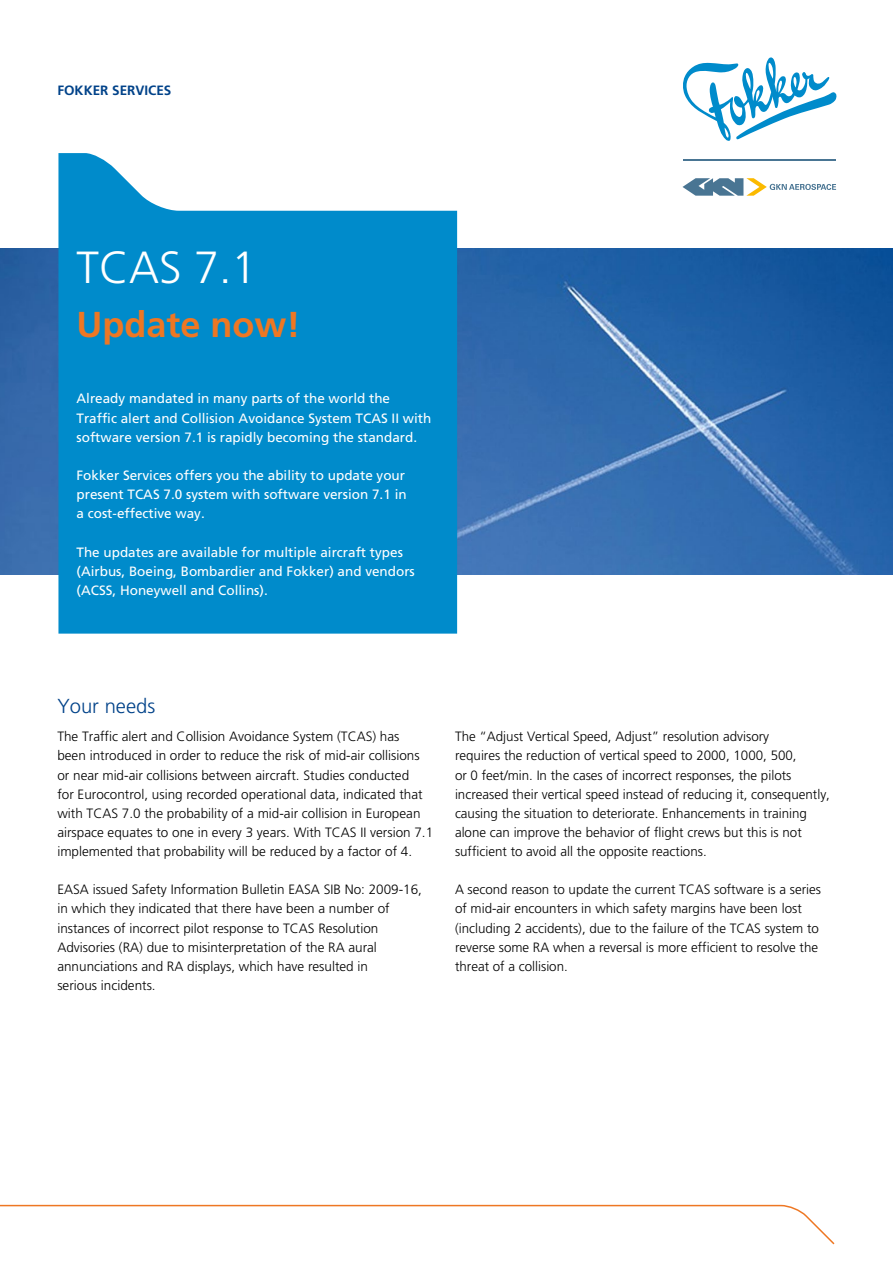
<style>
.page{position:relative;width:893px;height:1263px;background:#fff}
.page>*{position:absolute;margin:0;border:0;box-sizing:border-box;transform-origin:0 0}
.t1{font:300 45px "Frutiger LT Std";color:#fff}
.t2{font:700 36px "Frutiger LT Std";color:#ee7723}
.t3{font:300 20.25px "Frutiger LT Std";color:#004289}
.t4{font:300 13.5px/19.2px "Frutiger LT Std";color:#000}
.t5{font:13.5px/19.2px "Frutiger LT Std";color:#fff}
.t6{font:700 13.5px "Frutiger LT Std";color:#004289}
</style>
<div class="page">
<svg style="left:0;top:1204px;width:834px;height:40px"></svg>
<hr style="left:683px;top:159px;width:153px;height:2px;background:#497593">
<svg style="left:683px;top:57px;width:153px;height:84px"></svg>
<svg style="left:682px;top:178px;width:154px;height:18px"></svg>
<img style="left:457px;top:249px;width:436px;height:325px">
<img style="left:0;top:249px;width:58px;height:325px">
<svg style="left:58px;top:153px;width:399px;height:481px;fill:#008bcb"></svg>
<p class="t6" style="left:57px;top:83px;width:116px">FOKKER SERVICES</p>
<h1 class="t1" style="left:77px;top:241px;width:182px">TCAS 7.1</h1>
<h2 class="t2" style="left:77px;top:303px;width:226px">Update now!</h2>
<p class="t5" style="left:77px;top:389px;width:356px">Already mandated in many parts of the world the<br>Traffic alert and Collision Avoidance System TCAS II with software version 7.1 is rapidly becoming the standard.</p>
<p class="t5" style="left:77px;top:466px;width:332px;text-align:justify">Fokker Services offers you the ability to update your present TCAS 7.0 system with software version 7.1 in a cost-effective way.</p>
<p class="t5" style="left:77px;top:542px;width:340px">The updates are available for multiple aircraft types (Airbus, Boeing, Bombardier and Fokker) and vendors (ACSS, Honeywell and Collins).</p>
<h3 class="t3" style="left:57px;top:694px;width:99px">Your needs</h3>
<p class="t4" style="left:57px;top:727px;width:377px">The Traffic alert and Collision Avoidance System (TCAS) has<br>been introduced in order to reduce the risk of mid-air collisions or near mid-air collisions between aircraft. Studies conducted<br>for Eurocontrol, using recorded operational data, indicated that with TCAS 7.0 the probability of a mid-air collision in European airspace equates to one in every 3 years. With TCAS II version 7.1 implemented that probability will be reduced by a factor of 4.</p>
<p class="t4" style="left:57px;top:880px;width:366px">EASA issued Safety Information Bulletin EASA SIB No: 2009-16, in which they indicated that there have been a number of instances of incorrect pilot response to TCAS Resolution Advisories (RA) due to misinterpretation of the RA aural annunciations and RA displays, which have resulted in<br>serious incidents.</p>
<p class="t4" style="left:455px;top:727px;width:376px">The “Adjust Vertical Speed, Adjust” resolution advisory<br>requires the reduction of vertical speed to 2000, 1000, 500,<br>or 0 feet/min. In the cases of incorrect responses, the pilots increased their vertical speed instead of reducing it, consequently, causing the situation to deteriorate. Enhancements in training alone can improve the behavior of flight crews but this is not sufficient to avoid all the opposite reactions.</p>
<p class="t4" style="left:455px;top:880px;width:368px">A second reason to update the current TCAS software is a series of mid-air encounters in which safety margins have been lost (including 2 accidents), due to the failure of the TCAS system to reverse some RA when a reversal is more efficient to resolve the threat of a collision.</p>
</div>
